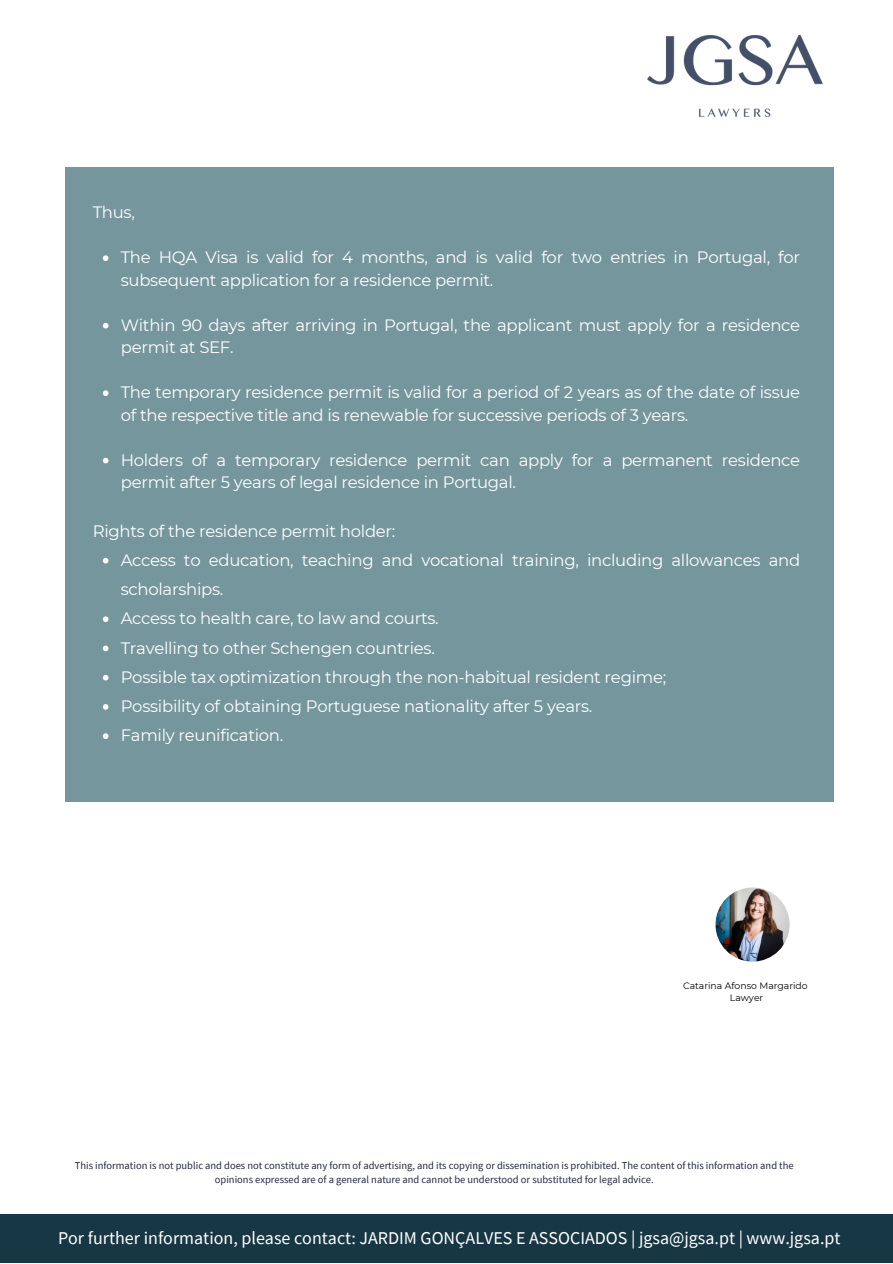
<style>
.page{position:relative;width:893px;height:1264px;background:#fff}
.page>*{position:absolute;margin:0;border:0;box-sizing:border-box;transform-origin:0 0}
.t1{font:18px "Source Sans Pro";color:#fff}
.t2{font:16.5px/22.5px "Montserrat";letter-spacing:-.015em;color:#fff}
.t3{font:10.5px/14px "Source Sans Pro";color:#23293f;text-align:center}
.t4{font:9.3px "Montserrat";color:#000}
</style>
<div class="page">
<div style="left:65px;top:168px;width:768px;height:634px;background:#75969d"></div>
<svg style="left:103px;top:255px;width:5px;height:6px"></svg>
<svg style="left:103px;top:323px;width:5px;height:5px"></svg>
<svg style="left:103px;top:390px;width:5px;height:6px"></svg>
<svg style="left:103px;top:458px;width:5px;height:5px"></svg>
<svg style="left:103px;top:558px;width:5px;height:5px"></svg>
<svg style="left:103px;top:616px;width:5px;height:6px"></svg>
<svg style="left:103px;top:645px;width:5px;height:6px"></svg>
<svg style="left:103px;top:675px;width:5px;height:5px"></svg>
<svg style="left:103px;top:704px;width:5px;height:5px"></svg>
<svg style="left:103px;top:733px;width:5px;height:6px"></svg>
<img style="left:647px;top:36px;width:175px;height:81px">
<div style="left:0;top:1214px;width:892px;height:48px;background:#173744"></div>
<img style="left:715px;top:887px;width:74px;height:74px;border-radius:50%">
<p class="t2" style="left:93px;top:201px;width:44px">Thus,</p>
<p class="t2" style="left:121px;top:246px;width:681px">The HQA Visa is valid for 4 months, and is valid for two entries in Portugal, for subsequent application for a residence permit.</p>
<p class="t2" style="left:121px;top:313px;width:681px">Within 90 days after arriving in Portugal, the applicant must apply for a residence permit at SEF.</p>
<p class="t2" style="left:121px;top:381px;width:681px">The temporary residence permit is valid for a period of 2 years as of the date of issue of the respective title and is renewable for successive periods of 3 years.</p>
<p class="t2" style="left:121px;top:448px;width:681px">Holders of a temporary residence permit can apply for a permanent residence permit after 5 years of legal residence in Portugal.</p>
<p class="t2" style="left:93px;top:519px;width:304px">Rights of the residence permit holder:</p>
<p class="t2" style="left:121px;top:545px;width:681px;line-height:29.2px">Access to education, teaching and vocational training, including allowances and scholarships.</p>
<p class="t2" style="left:121px;top:607px;width:319px">Access to health care, to law and courts.</p>
<p class="t2" style="left:121px;top:636px;width:315px">Travelling to other Schengen countries.</p>
<p class="t2" style="left:121px;top:665px;width:547px">Possible tax optimization through the non-habitual resident regime;</p>
<p class="t2" style="left:121px;top:694px;width:473px">Possibility of obtaining Portuguese nationality after 5 years.</p>
<p class="t2" style="left:121px;top:724px;width:164px">Family reunification.</p>
<p class="t4" style="left:683px;top:980px;width:126px">Catarina Afonso Margarido</p>
<p class="t4" style="left:729px;top:992px;width:35px">Lawyer</p>
<p class="t3" style="left:75px;top:1157px;width:720px">This information is not public and does not constitute any form of advertising, and its copying or dissemination is prohibited. The content of this information and the opinions expressed are of a general nature and cannot be understood or substituted for legal advice.</p>
<p class="t1" style="left:58px;top:1226px;width:784px">Por further information, please contact: JARDIM GONÇALVES E ASSOCIADOS | jgsa@jgsa.pt | www.jgsa.pt</p>
</div>
